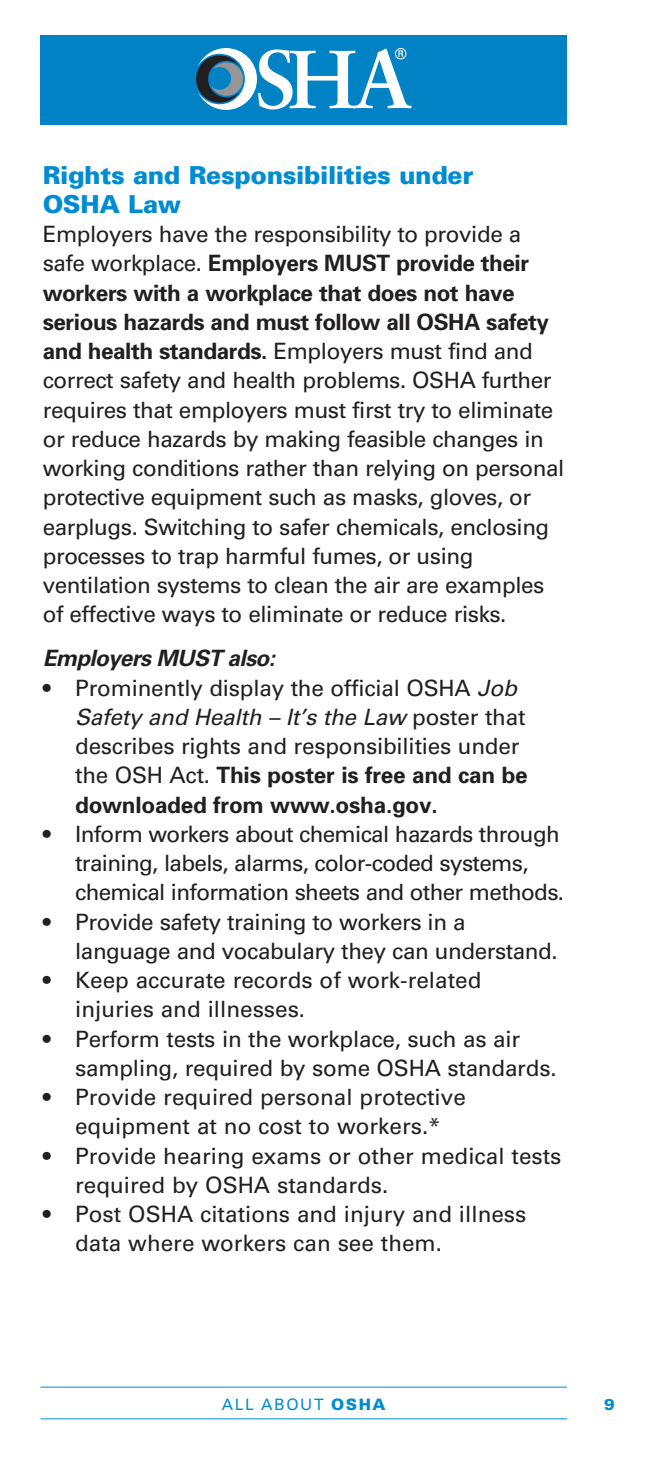
<style>
.page{position:relative;width:648px;height:1458px;background:#fff}
.page>*{position:absolute;margin:0;border:0;box-sizing:border-box;transform-origin:0 0}
.Heading{font:900 24.75px/29.2px "Univers";letter-spacing:-.015em;color:#008cd2}
.TEXT_10_13_UNIVERS{font:22.5px/29.2px "Univers";letter-spacing:-.02em;color:#231f20}
.TEXT_10_13_UNIVERS-2{font:22.5px/29.2px "Univers";color:#231f20}
.TEXT_10_13_UNIVERS-3{font:italic 700 22.5px "Univers";letter-spacing:-.03em;color:#231f20}
.t1{font:15.75px "Univers";letter-spacing:.1em;color:#008cd2}
.t2{font:900 15.75px "Univers";color:#008cd2}
.s1{font-weight:700}
.s2{font-style:italic}
.s3{font-weight:900}
</style>
<div class="page">
<div style="left:40px;top:35px;width:527px;height:90px;background:#0082c4"></div>
<hr style="left:40px;top:1387px;width:527px;height:1px;background:#008cd2">
<hr style="left:40px;top:1418px;width:527px;height:1px;background:#008cd2">
<svg style="left:196px;top:48px;width:215px;height:62px"></svg>
<h1 class="Heading" style="left:43px;top:160px;width:432px">Rights and Responsibilities under<br>OSHA Law</h1>
<p class="TEXT_10_13_UNIVERS" style="left:43px;top:220px;width:523px">Employers have the responsibility to provide a safe workplace. <span class="s1">Employers MUST provide their workers with a workplace that does not have serious hazards and must follow all OSHA safety and health standards.</span> Employers must find and correct safety and health problems. OSHA further requires that employers must first try to eliminate or reduce hazards by making feasible changes in working conditions rather than relying on personal protective equipment such as masks, gloves, or earplugs. Switching to safer chemicals, enclosing processes to trap harmful fumes, or using ventilation systems to clean the air are examples of effective ways to eliminate or reduce risks.</p>
<p class="TEXT_10_13_UNIVERS-3" style="left:43px;top:645px;width:234px">Employers MUST also:</p>
<p class="TEXT_10_13_UNIVERS" style="left:75px;top:673px;width:454px;text-indent:-32px">• Prominently display the official OSHA <span class="s2">Job Safety and Health – It’s the Law</span> poster that describes rights and responsibilities under the OSH Act. <span class="s1">This poster is free and can be downloaded from www.osha.gov.</span></p>
<p class="TEXT_10_13_UNIVERS" style="left:75px;top:819px;width:491px;text-indent:-32px">• Inform workers about chemical hazards through training, labels, alarms, color-coded systems, chemical information sheets and other methods.</p>
<p class="TEXT_10_13_UNIVERS" style="left:75px;top:907px;width:484px;text-indent:-32px">• Provide safety training to workers in a language and vocabulary they can understand.</p>
<p class="TEXT_10_13_UNIVERS-2" style="left:75px;top:966px;width:408px;text-indent:-32px">• Keep accurate records of work-related injuries and illnesses.</p>
<p class="TEXT_10_13_UNIVERS" style="left:75px;top:1024px;width:483px;text-indent:-32px">• Perform tests in the workplace, such as air sampling, required by some OSHA standards.</p>
<p class="TEXT_10_13_UNIVERS-2" style="left:43px;top:1083px;width:425px;text-align:center">• Provide required personal protective equipment at no cost to workers.*</p>
<p class="TEXT_10_13_UNIVERS-2" style="left:75px;top:1141px;width:488px;text-indent:-32px">• Provide hearing exams or other medical tests required by OSHA standards.</p>
<p class="TEXT_10_13_UNIVERS-2" style="left:75px;top:1200px;width:453px;text-indent:-32px">• Post OSHA citations and injury and illness data where workers can see them.</p>
<p class="t1" style="left:222px;top:1395px;width:165px">ALL ABOUT <span class="s3">OSHA</span></p>
<p class="t2" style="left:604px;top:1394px;width:12px">9</p>
</div>
